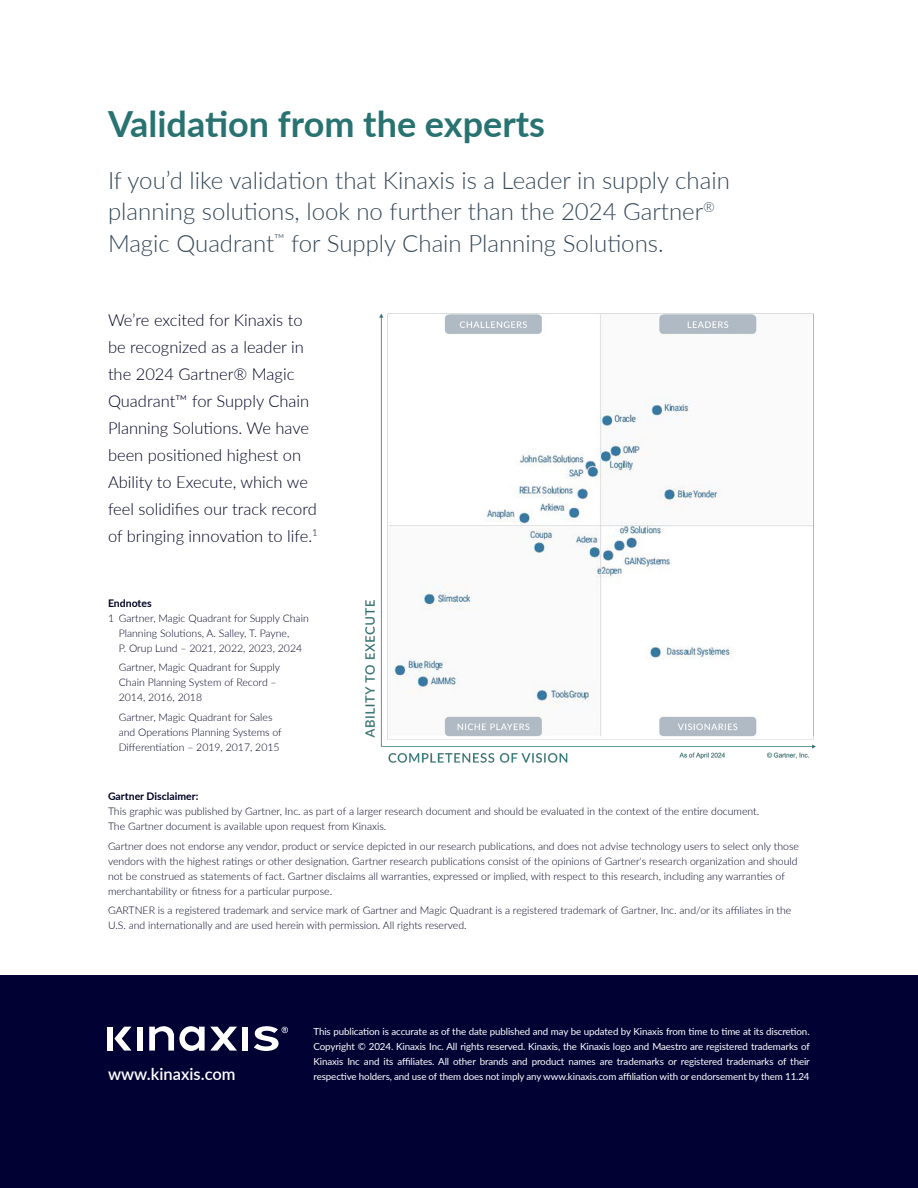
<style>
.page{position:relative;width:918px;height:1188px;background:#fff}
.page>*{position:absolute;margin:0;border:0;box-sizing:border-box;transform-origin:0 0}
.t1{font:700 36px "Lato";color:#287271}
.Intro_Text{font:300 24px/31.5px "Lato";color:#344758}
.Body_text{font:300 16.5px/27px "Lato";color:#010223}
.Body_Copy{font:600 16.5px "Lato";color:#fff}
.Footnote{font:300 10.5px/15px "Lato";color:#010223}
.Diagram_H4{font:700 10.5px "Lato";color:#010223}
.copyright{font:9.75px/15px "Lato";letter-spacing:-.01em;color:#fff;text-align:justify}
</style>
<div class="page">
<div style="left:0;top:975px;width:918px;height:213px;background:#010233"></div>
<div style="left:137px;top:1027px;width:5px;height:24px;background:#fff"></div>
<svg style="left:254px;top:1026px;width:34px;height:25px"></svg>
<div style="left:243px;top:1027px;width:5px;height:24px;background:#fff"></div>
<div style="left:108px;top:1027px;width:5px;height:24px;background:#fff"></div>
<svg style="left:114px;top:1027px;width:18px;height:24px"></svg>
<svg style="left:149px;top:1026px;width:88px;height:25px"></svg>
<img style="left:365px;top:313px;width:451px;height:450px">
<h2 class="t1" style="left:108px;top:97px;width:439px">Validation from the experts</h2>
<p class="Intro_Text" style="left:108px;top:163px;width:623px">If you’d like validation that Kinaxis is a Leader in supply chain planning solutions, look no further than the 2024 Gartner<sup>®<br></sup>Magic Quadrant<sup>™</sup> for Supply Chain Planning Solutions.</p>
<p class="Body_text" style="left:108px;top:306px;width:211px">We’re excited for Kinaxis to be recognized as a leader in the 2024 Gartner® Magic<br>Quadrant™ for Supply Chain<br>Planning Solutions. We have been positioned highest on<br>Ability to Execute, which we feel solidifies our track record of bringing innovation to life.<sup>1</sup></p>
<p class="Diagram_H4" style="left:108px;top:595px;width:45px">Endnotes</p>
<p class="Footnote" style="left:119px;top:610px;width:191px;text-indent:-11px">1 Gartner, Magic Quadrant for Supply Chain<br>Planning Solutions, A. Salley, T. Payne,<br>P. Orup Lund – 2021, 2022, 2023, 2024</p>
<p class="Footnote" style="left:119px;top:660px;width:163px">Gartner, Magic Quadrant for Supply<br>Chain Planning System of Record –<br>2014, 2016, 2018</p>
<p class="Footnote" style="left:119px;top:709px;width:165px">Gartner, Magic Quadrant for Sales and Operations Planning Systems of<br>Differentiation – 2019, 2017, 2015</p>
<p class="Diagram_H4" style="left:108px;top:789px;width:92px">Gartner Disclaimer:</p>
<p class="Footnote" style="left:108px;top:804px;width:653px">This graphic was published by Gartner, Inc. as part of a larger research document and should be evaluated in the context of the entire document.<br>The Gartner document is available upon request from Kinaxis.</p>
<p class="Footnote" style="left:108px;top:838px;width:693px">Gartner does not endorse any vendor, product or service depicted in our research publications, and does not advise technology users to select only those vendors with the highest ratings or other designation. Gartner research publications consist of the opinions of Gartner's research organization and should not be construed as statements of fact. Gartner disclaims all warranties, expressed or implied, with respect to this research, including any warranties of merchantability or fitness for a particular purpose.</p>
<p class="Footnote" style="left:108px;top:903px;width:685px">GARTNER is a registered trademark and service mark of Gartner and Magic Quadrant is a registered trademark of Gartner, Inc. and/or its affiliates in the<br>U.S. and internationally and are used herein with permission. All rights reserved.</p>
<p class="copyright" style="left:314px;top:1024px;width:498px">This publication is accurate as of the date published and may be updated by Kinaxis from time to time at its discretion.<br>Copyright © 2024. Kinaxis Inc. All rights reserved. Kinaxis, the Kinaxis logo and Maestro are registered trademarks of Kinaxis Inc and its affiliates. All other brands and product names are trademarks or registered trademarks of their</p>
<p class="Body_Copy" style="left:108px;top:1062px;width:129px">www.kinaxis.com</p>
<p class="copyright" style="left:314px;top:1069px;width:498px">respective holders, and use of them does not imply any www.kinaxis.com affiliation with or endorsement by them 11.24</p>
</div>
